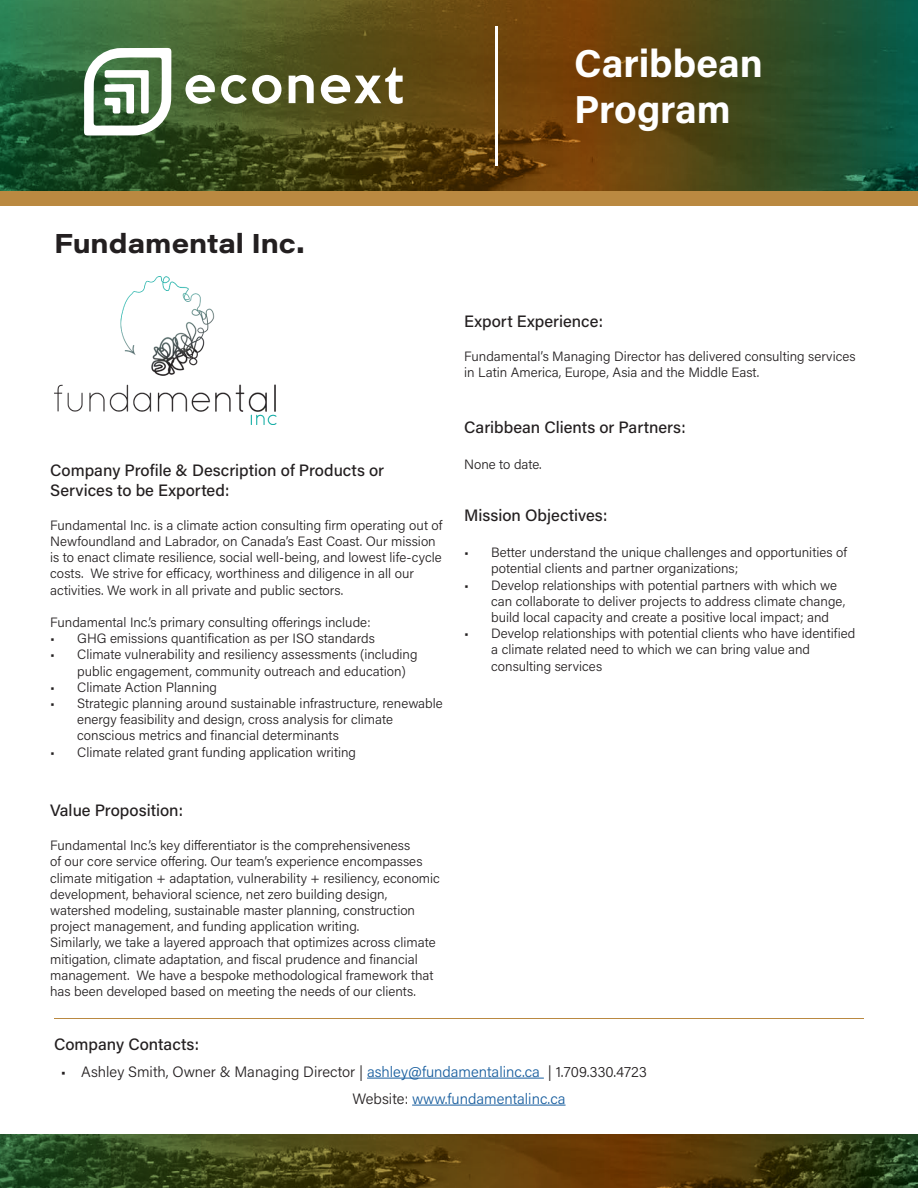
<style>
.page{position:relative;width:918px;height:1188px;background:#fff}
.page>*{position:absolute;margin:0;border:0;box-sizing:border-box;transform-origin:0 0}
.t1{font:100 133.5px "Acumin Pro";color:#fff}
.t2{font:700 39px "Acumin Pro";color:#fff}
.t3{font:700 27px "Acumin Pro Wide";color:#231f20}
.t4{font:500 16.5px/19.8px "Acumin Pro";color:#231f20}
.t5{font:300 15px "Acumin Pro";color:#231f20}
.t6{font:300 15px "Acumin Pro";color:#175d9e}
.t7{font:300 13.5px/16.2px "Acumin Pro";color:#231f20}
.s1{color:#175d9e}
.s2{color:#231f20}
</style>
<div class="page">
<svg style="left:0;top:1134px;width:918px;height:54px;background:#484312"></svg>
<div style="left:0;top:190px;width:918px;height:15px;background:#ba8941"></div>
<hr style="left:367px;top:1078px;width:177px;height:1px;background:#175d9e">
<hr style="left:412px;top:1105px;width:154px;height:1px;background:#175d9e">
<hr style="left:54px;top:1018px;width:810px;height:1px;background:#ba8941">
<img style="left:54px;top:276px;width:223px;height:148px">
<svg style="left:0;top:0;width:918px;height:190px;background:#484e1e"></svg>
<svg style="left:0;top:114px;width:78px;height:76px;background:#124a26"></svg>
<svg style="left:84px;top:48px;width:87px;height:88px"></svg>
<svg style="left:186px;top:75px;width:29px;height:29px"></svg>
<svg style="left:221px;top:75px;width:61px;height:29px"></svg>
<svg style="left:289px;top:75px;width:25px;height:28px"></svg>
<svg style="left:321px;top:68px;width:82px;height:36px"></svg>
<p class="t1" style="left:483px;top:-7px;width:29px">|</p>
<p class="t2" style="left:574px;top:35px;width:190px">Caribbean</p>
<p class="t2" style="left:574px;top:82px;width:158px">Program</p>
<p class="t3" style="left:54px;top:224px;width:252px">Fundamental Inc.</p>
<p class="t4" style="left:50px;top:459px;width:336px">Company Profile &amp; Description of Products or<br>Services to be Exported:</p>
<p class="t7" style="left:50px;top:516px;width:394px">Fundamental Inc. is a climate action consulting firm operating out of Newfoundland and Labrador, on Canada’s East Coast. Our mission is to enact climate resilience, social well-being, and lowest life-cycle costs. We strive for efficacy, worthiness and diligence in all our activities. We work in all private and public sectors.</p>
<p class="t7" style="left:50px;top:614px;width:322px">Fundamental Inc.’s primary consulting offerings include:</p>
<p class="t7" style="left:50px;top:630px;width:326px">• GHG emissions quantification as per ISO standards</p>
<p class="t7" style="left:77px;top:646px;width:342px;text-indent:-27px">• Climate vulnerability and resiliency assessments (including public engagement, community outreach and education)</p>
<p class="t7" style="left:50px;top:678px;width:168px">• Climate Action Planning</p>
<p class="t7" style="left:77px;top:695px;width:367px;text-indent:-27px">• Strategic planning around sustainable infrastructure, renewable energy feasibility and design, cross analysis for climate conscious metrics and financial determinants</p>
<p class="t7" style="left:50px;top:743px;width:307px">• Climate related grant funding application writing</p>
<p class="t4" style="left:50px;top:800px;width:134px">Value Proposition:</p>
<p class="t7" style="left:50px;top:837px;width:391px">Fundamental Inc.’s key differentiator is the comprehensiveness<br>of our core service offering. Our team’s experience encompasses climate mitigation + adaptation, vulnerability + resiliency, economic development, behavioral science, net zero building design, watershed modeling, sustainable master planning, construction project management, and funding application writing.</p>
<p class="t7" style="left:50px;top:934px;width:387px">Similarly, we take a layered approach that optimizes across climate mitigation, climate adaptation, and fiscal prudence and financial management. We have a bespoke methodological framework that has been developed based on meeting the needs of our clients.</p>
<p class="t4" style="left:464px;top:310px;width:140px">Export Experience:</p>
<p class="t7" style="left:464px;top:348px;width:393px">Fundamental’s Managing Director has delivered consulting services in Latin America, Europe, Asia and the Middle East.</p>
<p class="t4" style="left:464px;top:417px;width:223px">Caribbean Clients or Partners:</p>
<p class="t7" style="left:464px;top:456px;width:79px">None to date.</p>
<p class="t4" style="left:464px;top:505px;width:145px">Mission Objectives:</p>
<p class="t7" style="left:491px;top:544px;width:357px;text-indent:-27px">• Better understand the unique challenges and opportunities of potential clients and partner organizations;</p>
<p class="t7" style="left:491px;top:576px;width:356px;text-indent:-27px">• Develop relationships with potential partners with which we can collaborate to deliver projects to address climate change, build local capacity and create a positive local impact; and</p>
<p class="t7" style="left:491px;top:625px;width:366px;text-indent:-27px">• Develop relationships with potential clients who have identified a climate related need to which we can bring value and consulting services</p>
<p class="t4" style="left:54px;top:1033px;width:147px">Company Contacts:</p>
<p class="t5" style="left:61px;top:1061px;width:588px">• Ashley Smith, Owner &amp; Managing Director | <span class="s1">ashley@fundamentalinc.ca</span> | 1.709.330.4723</p>
<p class="t6" style="left:352px;top:1088px;width:215px"><span class="s2">Website:</span> www.fundamentalinc.ca</p>
</div>
